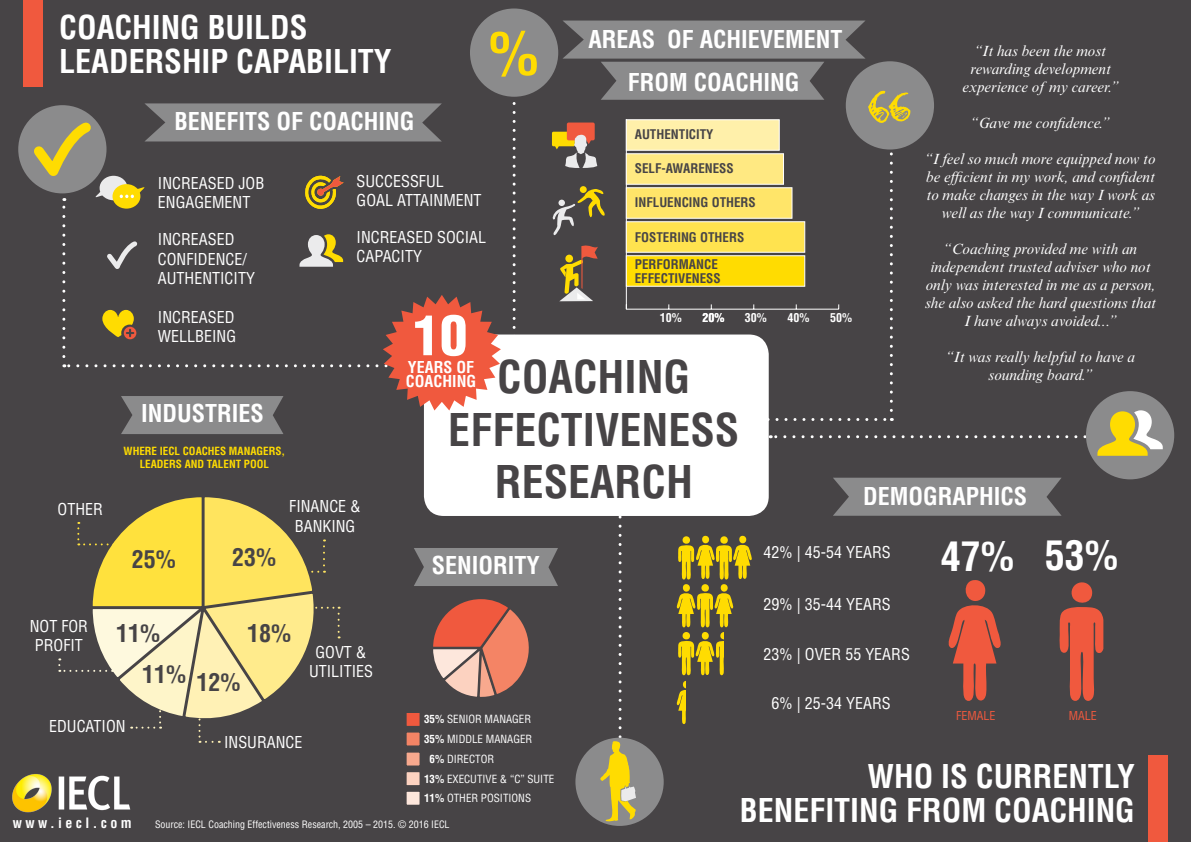
<style>
.page{position:relative;width:1191px;height:842px;background:#474446}
.page>*{position:absolute;margin:0;border:0;box-sizing:border-box;transform-origin:0 0}
.t1{font:130px "Frederickathe Greatest";color:#ffdc01}
.t2{font:700 condensed 60px "Helvetica LT Std";color:#ffdc01}
.t3{font:900 condensed 54px "Helvetica LT Std";color:#fff}
.t4{font:700 condensed 44px "Helvetica LT Std";color:#474446}
.t5{font:700 condensed 40px "Helvetica LT Std";color:#fff}
.t6{font:700 condensed 32px "Helvetica LT Std";color:#fff}
.t7{font:700 condensed 24px "Helvetica LT Std";color:#fff}
.t8{font:700 condensed 24px "Helvetica LT Std";color:#474446}
.t9{font:condensed 16px/19.2px "Helvetica LT Std";color:#fff;text-align:center}
.t10{font:700 condensed 16px "Helvetica LT Std";color:#fff}
.t11{font:italic 15px/18px "Times NRMT Std";color:#fff;text-align:center}
.t12{font:700 condensed 14px "Helvetica LT Std";letter-spacing:.24em;color:#fff}
.t13{font:700 condensed 13px/14px "Helvetica LT Std";color:#474446}
.t14{font:700 condensed 12px "Helvetica LT Std";color:#fff}
.t15{font:condensed 12px "Helvetica LT Std";color:#f0593e}
.t16{font:condensed 11px "Helvetica LT Std";color:#fff}
.t17{font:700 condensed 11px/13.2px "Helvetica LT Std";color:#ffdc01;text-align:center}
.t18{font:condensed 10px "Helvetica LT Std";color:#fff}
.s1{font-weight:700}
</style>
<div class="page">
<svg style="left:768px;top:418px;width:124px;height:3px"></svg>
<svg style="left:890px;top:152px;width:3px;height:258px"></svg>
<svg style="left:770px;top:435px;width:315px;height:3px"></svg>
<div style="left:24px;top:0;width:19px;height:87px;background:#f0593e"></div>
<div style="left:1147px;top:755px;width:20px;height:87px;background:#f0593e"></div>
<hr style="left:626px;top:309px;width:212px;height:1px;background:#fff">
<hr style="left:626px;top:119px;width:1px;height:190px;background:#fff">
<div style="left:626px;top:255px;width:179px;height:32px;background:#ffdc01;border:1px solid #fff"></div>
<div style="left:626px;top:221px;width:179px;height:31px;background:#ffe34f;border:1px solid #fff"></div>
<div style="left:626px;top:187px;width:166px;height:31px;background:#ffe569;border:1px solid #fff"></div>
<div style="left:626px;top:153px;width:157px;height:31px;background:#ffe982;border:1px solid #fff"></div>
<div style="left:626px;top:119px;width:153px;height:31px;background:#fff0aa;border:1px solid #fff"></div>
<svg style="left:563px;top:21px;width:302px;height:79px"></svg>
<svg style="left:512px;top:102px;width:3px;height:227px"></svg>
<div style="left:18px;top:105px;width:88px;height:88px;background:#8b8b8c;border-radius:50%"></div>
<div style="left:470px;top:9px;width:88px;height:88px;background:#8b8b8c;border-radius:50%"></div>
<div style="left:845px;top:61px;width:89px;height:89px;background:#8b8b8c;border-radius:50%"></div>
<div style="left:1086px;top:391px;width:88px;height:88px;background:#8b8b8c;border-radius:50%"></div>
<div style="left:575px;top:738px;width:88px;height:88px;background:#8b8b8c;border-radius:50%"></div>
<svg style="left:1097px;top:410px;width:65px;height:46px"></svg>
<div style="left:424px;top:334px;width:344px;height:182px;background:#fff;border-radius:20px"></div>
<svg style="left:948px;top:580px;width:53px;height:121px"></svg>
<svg style="left:1059px;top:582px;width:44px;height:119px"></svg>
<svg style="left:677px;top:536px;width:75px;height:188px"></svg>
<div style="left:724px;top:630px;width:11px;height:51px;background:#474446"></div>
<div style="left:686px;top:680px;width:11px;height:50px;background:#474446"></div>
<svg style="left:833px;top:478px;width:228px;height:38px;background:#868586"></svg>
<svg style="left:414px;top:548px;width:144px;height:38px;background:#868687"></svg>
<svg style="left:433px;top:599px;width:96px;height:98px"></svg>
<svg style="left:58px;top:497px;width:282px;height:246px"></svg>
<div style="left:404px;top:711px;width:17px;height:17px;background:#f0593e;border:2px solid #474446"></div>
<div style="left:404px;top:751px;width:17px;height:16px;background:#f8a98e;border:2px solid #474446"></div>
<div style="left:404px;top:730px;width:17px;height:17px;background:#f48465;border:2px solid #474446"></div>
<div style="left:404px;top:770px;width:17px;height:17px;background:#fcd2c0;border:2px solid #474446"></div>
<div style="left:404px;top:790px;width:17px;height:17px;background:#fde7dc;border:2px solid #474446"></div>
<svg style="left:560px;top:245px;width:38px;height:56px"></svg>
<div style="left:580px;top:186px;width:7px;height:7px;background:#ffdc01;border-radius:50%"></div>
<svg style="left:552px;top:189px;width:53px;height:47px"></svg>
<svg style="left:599px;top:517px;width:37px;height:305px"></svg>
<svg style="left:552px;top:123px;width:45px;height:45px"></svg>
<img style="left:12px;top:774px;width:119px;height:39px">
<svg style="left:25px;top:103px;width:476px;height:331px"></svg>
<p class="t6" style="left:59px;top:8px;width:250px">COACHING BUILDS</p>
<p class="t6" style="left:59px;top:42px;width:334px">LEADERSHIP CAPABILITY</p>
<p class="t11" style="left:975px;top:42px;width:133px">“It has been the most</p>
<p class="t7" style="left:588px;top:25px;width:256px">AREAS OF ACHIEVEMENT</p>
<p class="t7" style="left:628px;top:67px;width:173px">FROM COACHING</p>
<p class="t13" style="left:635px;top:127px;width:80px">AUTHENTICITY</p>
<p class="t13" style="left:635px;top:161px;width:100px">SELF-AWARENESS</p>
<p class="t13" style="left:635px;top:196px;width:122px">INFLUENCING OTHERS</p>
<p class="t13" style="left:635px;top:230px;width:111px">FOSTERING OTHERS</p>
<p class="t13" style="left:635px;top:257px;width:87px">PERFORMANCE<br>EFFECTIVENESS</p>
<p class="t2" style="left:488px;top:16px;width:51px">%</p>
<p class="t11" style="left:970px;top:60px;width:142px">rewarding development</p>
<p class="t11" style="left:962px;top:78px;width:158px">experience of my career.”</p>
<p class="t11" style="left:971px;top:114px;width:140px">“Gave me confidence.”</p>
<p class="t11" style="left:925px;top:150px;width:232px">“I feel so much more equipped now to be efficient in my work, and confident to make changes in the way I work as well as the way I communicate.”</p>
<p class="t11" style="left:925px;top:240px;width:232px">“Coaching provided me with an independent trusted adviser who not only was interested in me as a person, she also asked the hard questions that I have always avoided...”</p>
<p class="t11" style="left:946px;top:348px;width:190px">“It was really helpful to have a sounding board.”</p>
<p class="t1" style="left:865px;top:64px;width:49px">“</p>
<p class="t7" style="left:174px;top:107px;width:242px">BENEFITS OF COACHING</p>
<p class="t9" style="left:158px;top:174px;width:108px;text-align:left">INCREASED JOB<br>ENGAGEMENT</p>
<p class="t9" style="left:357px;top:172px;width:89px">SUCCESSFUL</p>
<p class="t9" style="left:357px;top:191px;width:126px">GOAL ATTAINMENT</p>
<p class="t9" style="left:357px;top:228px;width:131px">INCREASED SOCIAL</p>
<p class="t9" style="left:357px;top:247px;width:67px">CAPACITY</p>
<p class="t9" style="left:158px;top:230px;width:78px">INCREASED</p>
<p class="t9" style="left:158px;top:249px;width:90px">CONFIDENCE/</p>
<p class="t9" style="left:158px;top:268px;width:98px">AUTHENTICITY</p>
<p class="t9" style="left:158px;top:307px;width:78px">INCREASED</p>
<p class="t9" style="left:158px;top:327px;width:80px">WELLBEING</p>
<p class="t14" style="left:660px;top:310px;width:23px">10%</p>
<p class="t14" style="left:702px;top:310px;width:23px">20%</p>
<p class="t14" style="left:745px;top:310px;width:23px">30%</p>
<p class="t14" style="left:787px;top:310px;width:23px">40%</p>
<p class="t14" style="left:830px;top:310px;width:23px">50%</p>
<p class="t4" style="left:497px;top:349px;width:195px">COACHING</p>
<p class="t4" style="left:448px;top:402px;width:292px">EFFECTIVENESS</p>
<p class="t4" style="left:495px;top:455px;width:200px">RESEARCH</p>
<p class="t3" style="left:413px;top:301px;width:55px">10</p>
<p class="t10" style="left:408px;top:357px;width:68px">YEARS OF</p>
<p class="t10" style="left:406px;top:371px;width:72px">COACHING</p>
<p class="t7" style="left:141px;top:399px;width:124px">INDUSTRIES</p>
<p class="t17" style="left:123px;top:444px;width:163px">WHERE IECL COACHES MANAGERS,<br>LEADERS AND TALENT POOL</p>
<p class="t7" style="left:863px;top:481px;width:166px">DEMOGRAPHICS</p>
<p class="t9" style="left:58px;top:499px;width:47px">OTHER</p>
<p class="t9" style="left:289px;top:497px;width:73px">FINANCE &amp;<br>BANKING</p>
<p class="t8" style="left:132px;top:544px;width:45px">25%</p>
<p class="t8" style="left:232px;top:542px;width:45px">23%</p>
<p class="t9" style="left:30px;top:616px;width:60px">NOT FOR<br>PROFIT</p>
<p class="t8" style="left:116px;top:618px;width:45px">11%</p>
<p class="t8" style="left:142px;top:659px;width:45px">11%</p>
<p class="t8" style="left:196px;top:667px;width:45px">12%</p>
<p class="t8" style="left:247px;top:618px;width:45px">18%</p>
<p class="t9" style="left:309px;top:642px;width:66px">GOVT &amp;<br>UTILITIES</p>
<p class="t9" style="left:49px;top:717px;width:78px">EDUCATION</p>
<p class="t9" style="left:224px;top:732px;width:80px">INSURANCE</p>
<p class="t7" style="left:432px;top:551px;width:110px">SENIORITY</p>
<p class="t16" style="left:424px;top:712px;width:108px"><span class="s1">35%</span> SENIOR MANAGER</p>
<p class="t16" style="left:429px;top:752px;width:66px"><span class="s1">6%</span> DIRECTOR</p>
<p class="t16" style="left:424px;top:732px;width:110px"><span class="s1">35%</span> MIDDLE MANAGER</p>
<p class="t16" style="left:424px;top:772px;width:132px"><span class="s1">13%</span> EXECUTIVE &amp; “C” SUITE</p>
<p class="t16" style="left:424px;top:791px;width:108px"><span class="s1">11%</span> OTHER POSITIONS</p>
<p class="t12" style="left:13px;top:814px;width:120px">www.iecl.com</p>
<p class="t18" style="left:155px;top:818px;width:296px">Source: IECL Coaching Effectiveness Research, 2005 – 2015. © 2016 IECL</p>
<p class="t9" style="left:763px;top:543px;width:129px">42% | 45-54 YEARS</p>
<p class="t9" style="left:763px;top:594px;width:129px">29% | 35-44 YEARS</p>
<p class="t9" style="left:763px;top:644px;width:148px">23% | OVER 55 YEARS</p>
<p class="t9" style="left:771px;top:693px;width:121px">6% | 25-34 YEARS</p>
<p class="t5" style="left:941px;top:531px;width:75px">47%</p>
<p class="t5" style="left:1044px;top:531px;width:75px">53%</p>
<p class="t15" style="left:956px;top:708px;width:41px">FEMALE</p>
<p class="t15" style="left:1068px;top:708px;width:30px">MALE</p>
<p class="t6" style="left:867px;top:756px;width:269px">WHO IS CURRENTLY</p>
<p class="t6" style="left:740px;top:790px;width:396px">BENEFITING FROM COACHING</p>
</div>
